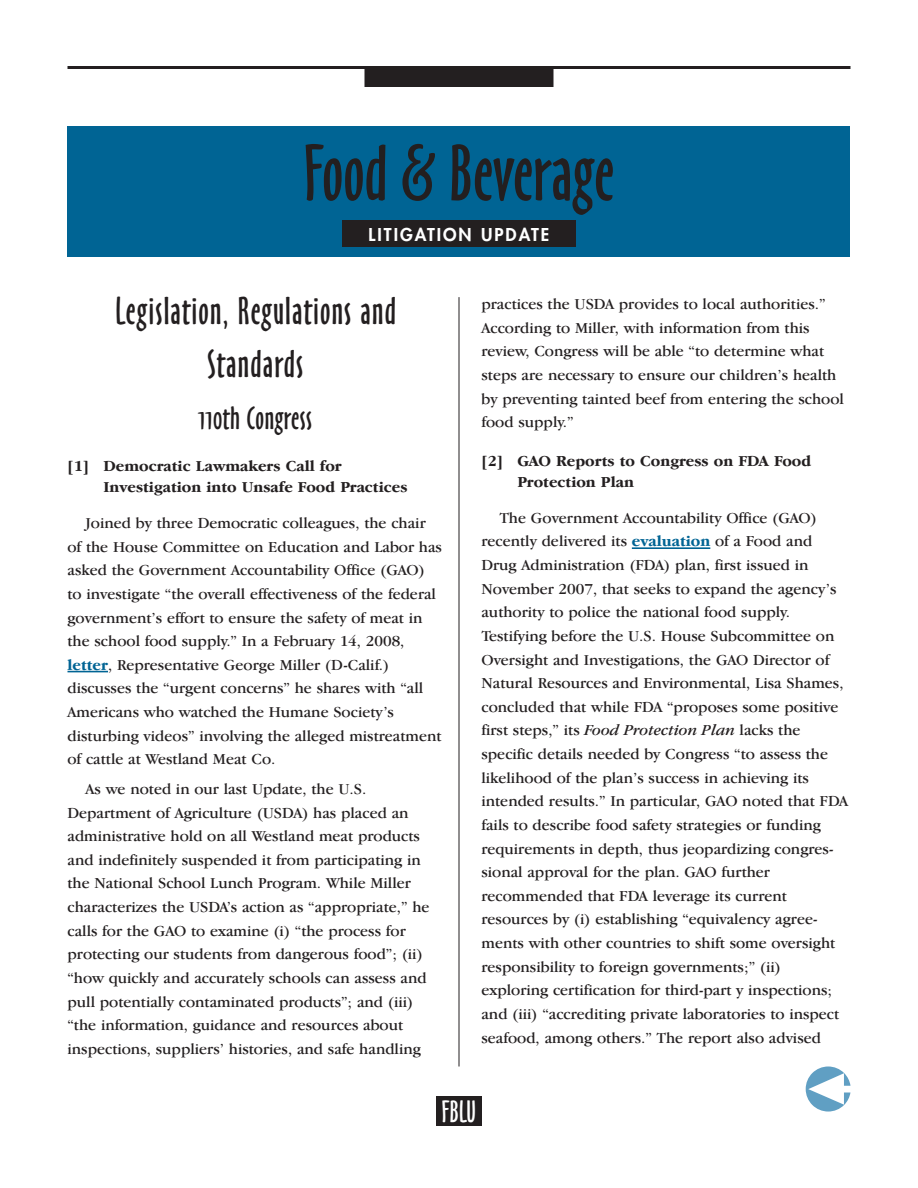
<style>
.page{position:relative;width:918px;height:1188px;background:#fff}
.page>*{position:absolute;margin:0;border:0;box-sizing:border-box;transform-origin:0 0}
.t1{font:73.5px "Oz Handicraft BT";color:#231f20}
.t2{font:36px/52.5px "Oz Handicraft BT";letter-spacing:.03em;color:#231f20;text-align:center}
.t3{font:30px "Oz Handicraft BT";letter-spacing:.015em;color:#231f20}
.t4{font:28.5px "Oz Handicraft BT";color:#fff}
.t5{font:800 17.25px "Futura Std";letter-spacing:.115em;color:#fff}
.t6{font:15.75px/23.7px "Garamond IT Cby BT";color:#231f20}
.t7{font:700 15.75px/21px "Garamond IT Cby BT";color:#231f20}
.s1{font-weight:700;color:#006494}
.s2{font-style:italic}
</style>
<div class="page">
<hr style="left:68px;top:66px;width:782px;height:3px;background:#231f20">
<div style="left:364px;top:69px;width:190px;height:18px;background:#231f20"></div>
<hr style="left:459px;top:297px;width:1px;height:770px;background:#231f20">
<div style="left:436px;top:1096px;width:46px;height:30px;background:#231f20"></div>
<svg style="left:806px;top:1066px;width:44px;height:46px"></svg>
<div style="left:68px;top:126px;width:782px;height:131px;background:#006494"></div>
<div style="left:342px;top:220px;width:234px;height:27px;background:#231f20"></div>
<hr style="left:68px;top:671px;width:40px;height:1px;background:#006494">
<hr style="left:632px;top:547px;width:78px;height:2px;background:#006494">
<h1 class="t1" style="left:304px;top:132px;width:312px">Food &amp; Beverage</h1>
<p class="t5" style="left:369px;top:226px;width:182px">LITIGATION UPDATE</p>
<h2 class="t2" style="left:115px;top:286px;width:282px">Legislation, Regulations and<br>Standards</h2>
<h3 class="t3" style="left:199px;top:402px;width:115px">110th Congress</h3>
<p class="t7" style="left:103px;top:456px;width:306px;text-indent:-36px">[1] Democratic Lawmakers Call for<br>Investigation into Unsafe Food Practices</p>
<p class="t6" style="left:67px;top:511px;width:376px;text-indent:18px">Joined by three Democratic colleagues, the chair of the House Committee on Education and Labor has asked the Government Accountability Office (GAO) to investigate “the overall effectiveness of the federal government’s effort to ensure the safety of meat in the school food supply.” In a February 14, 2008, <span class="s1">letter</span>, Representative George Miller (D-Calif.) discusses the “urgent concerns” he shares with “all Americans who watched the Humane Society’s disturbing videos” involving the alleged mistreatment of cattle at Westland Meat Co.</p>
<p class="t6" style="left:67px;top:777px;width:364px;text-indent:18px">As we noted in our last Update, the U.S.<br>Department of Agriculture (USDA) has placed an administrative hold on all Westland meat products and indefinitely suspended it from participating in the National School Lunch Program. While Miller characterizes the USDA’s action as “appropriate,” he calls for the GAO to examine (i) “the process for protecting our students from dangerous food”; (ii) “how quickly and accurately schools can assess and pull potentially contaminated products”; and (iii) “the information, guidance and resources about inspections, suppliers’ histories, and safe handling</p>
<p class="t6" style="left:481px;top:292px;width:364px">practices the USDA provides to local authorities.” According to Miller, with information from this review, Congress will be able “to determine what steps are necessary to ensure our children’s health by preventing tainted beef from entering the school food supply.”</p>
<p class="t7" style="left:517px;top:450px;width:295px;text-indent:-36px">[2] GAO Reports to Congress on FDA Food<br>Protection Plan</p>
<p class="t6" style="left:481px;top:506px;width:368px;text-indent:18px">The Government Accountability Office (GAO) recently delivered its <span class="s1">evaluation</span> of a Food and Drug Administration (FDA) plan, first issued in November 2007, that seeks to expand the agency’s authority to police the national food supply.<br>Testifying before the U.S. House Subcommittee on Oversight and Investigations, the GAO Director of Natural Resources and Environmental, Lisa Shames, concluded that while FDA “proposes some positive first steps,” its <span class="s2">Food Protection Plan</span> lacks the specific details needed by Congress “to assess the likelihood of the plan’s success in achieving its intended results.” In particular, GAO noted that FDA fails to describe food safety strategies or funding requirements in depth, thus jeopardizing congres&shy;sional approval for the plan. GAO further recommended that FDA leverage its current resources by (i) establishing “equivalency agree&shy;ments with other countries to shift some oversight responsibility to foreign governments;” (ii) exploring certification for third-part y inspections; and (iii) “accrediting private laboratories to inspect seafood, among others.” The report also advised</p>
<h3 class="t4" style="left:442px;top:1095px;width:36px">FBLU</h3>
</div>
